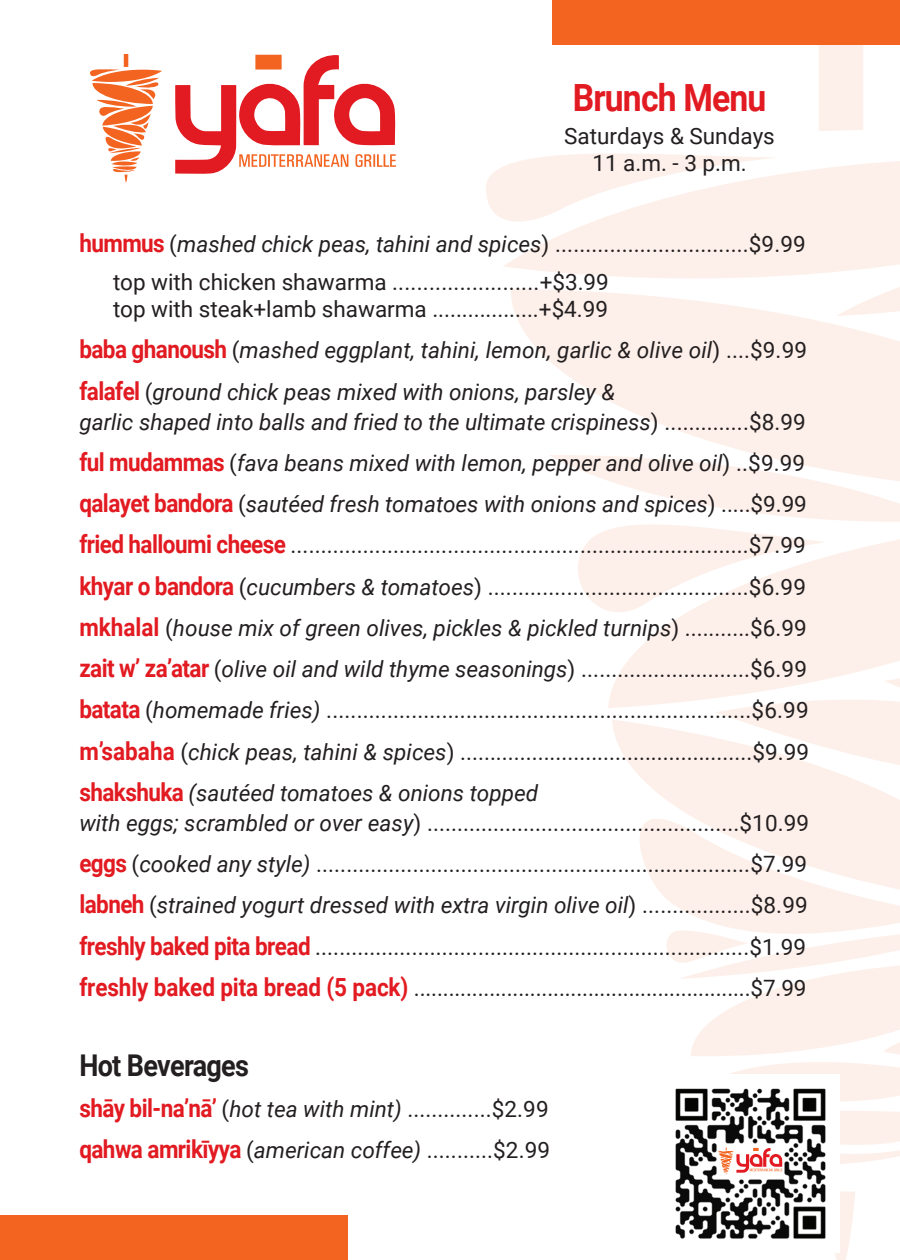
<style>
.page{position:relative;width:900px;height:1260px;background:#fff}
.page>*{position:absolute;margin:0;border:0;box-sizing:border-box;transform-origin:0 0}
.t1{font:700 37.5px "Roboto";letter-spacing:-.025em;color:#e21a21;scale:.9 1}
.t2{font:700 30px "Roboto";letter-spacing:-.025em;color:#231f20;scale:.9 1}
.B1{font:22.5px/30px "Roboto";color:#231f20}
.t3{font:italic 22.5px/30px "Roboto";color:#231f20}
.s1{font-weight:700;font-size:25px;color:#e21a21}
.s2{font-style:italic}
.s3{font-weight:700;font-style:normal;font-size:25px;color:#e21a21}
.s4{font-style:normal}
</style>
<div class="page">
<svg style="left:486px;top:45px;width:414px;height:1215px"></svg>
<svg style="left:90px;top:55px;width:306px;height:127px"></svg>
<div style="left:552px;top:0;width:348px;height:45px;background:#f36421"></div>
<div style="left:0;top:1215px;width:348px;height:45px;background:#f36421"></div>
<img style="left:661px;top:1074px;width:178px;height:179px">
<div style="left:719px;top:1145px;width:65px;height:32px;background:#fff"></div>
<svg style="left:719px;top:1147px;width:63px;height:27px"></svg>
<h1 class="t1" style="left:573px;top:72px;width:217px">Brunch Menu</h1>
<p class="B1" style="left:564px;top:120px;width:212px">Saturdays &amp; Sundays</p>
<p class="B1" style="left:592px;top:147px;width:156px">11 a.m. - 3 p.m.</p>
<h1 class="B1" style="left:79px;top:228px;width:728px"><span class="s1">hummus</span> (<span class="s2">mashed chick peas, tahini and spices</span>) ................................$9.99</h1>
<p class="B1" style="left:113px;top:266px;width:497px">top with chicken shawarma ........................+$3.99</p>
<p class="B1" style="left:113px;top:293px;width:497px">top with steak+lamb shawarma ..................+$4.99</p>
<h1 class="t3" style="left:79px;top:335px;width:729px"><span class="s3">baba ghanoush</span> <span class="s4">(</span>mashed eggplant, tahini, lemon, garlic &amp; olive oil<span class="s4">) ....$9.99</span></h1>
<h1 class="t3" style="left:79px;top:376px;width:728px"><span class="s3">falafel</span> <span class="s4">(</span>ground chick peas mixed with onions, parsley &amp;<br>garlic shaped into balls and fried to the ultimate crispiness<span class="s4">) ..............$8.99</span></h1>
<h1 class="t3" style="left:79px;top:447px;width:727px"><span class="s3">ful mudammas</span> <span class="s4">(</span>fava beans mixed with lemon, pepper and olive oil<span class="s4">) ..$9.99</span></h1>
<h1 class="t3" style="left:79px;top:488px;width:729px"><span class="s3">qalayet bandora</span> <span class="s4">(</span>sautéed fresh tomatoes with onions and spices<span class="s4">) .....$9.99</span></h1>
<h1 class="B1" style="left:79px;top:530px;width:728px"><span class="s1">fried halloumi cheese</span> ............................................................................$7.99</h1>
<h1 class="B1" style="left:79px;top:571px;width:728px"><span class="s1">khyar o bandora</span> (<span class="s2">cucumbers &amp; tomatoes</span>) ...........................................$6.99</h1>
<h1 class="t3" style="left:79px;top:612px;width:729px"><span class="s3">mkhalal</span> <span class="s4">(</span>house mix of green olives, pickles &amp; pickled turnips<span class="s4">) ...........$6.99</span></h1>
<h1 class="B1" style="left:79px;top:653px;width:729px"><span class="s1">zait w’ za’atar</span> (<span class="s2">olive oil and wild thyme seasonings</span>) ............................$6.99</h1>
<h1 class="B1" style="left:79px;top:695px;width:731px"><span class="s1">batata</span> (<span class="s2">homemade fries)</span> ......................................................................$6.99</h1>
<h1 class="B1" style="left:79px;top:736px;width:731px"><span class="s1">m’sabaha</span> (<span class="s2">chick peas, tahini &amp; spices</span>) .................................................$9.99</h1>
<h1 class="B1" style="left:79px;top:777px;width:731px"><span class="s1">shakshuka</span> <span class="s2">(sautéed tomatoes &amp; onions topped<br>with eggs; scrambled or over easy</span>) ....................................................$10.99</h1>
<h1 class="B1" style="left:79px;top:848px;width:729px"><span class="s1">eggs</span> (<span class="s2">cooked any style)</span> ........................................................................$7.99</h1>
<h1 class="t3" style="left:79px;top:890px;width:730px"><span class="s3">labneh</span> <span class="s4">(</span>strained yogurt dressed with extra virgin olive oil<span class="s4">) ..................$8.99</span></h1>
<h1 class="B1" style="left:79px;top:931px;width:728px"><span class="s1">freshly baked pita bread</span> ........................................................................$1.99</h1>
<h1 class="B1" style="left:79px;top:972px;width:729px"><span class="s1">freshly baked pita bread (5 pack)</span> ..........................................................$7.99</h1>
<h1 class="t2" style="left:79px;top:1044px;width:190px">Hot Beverages</h1>
<h1 class="B1" style="left:79px;top:1093px;width:471px"><span class="s1">shāy bil-na’nā’</span> (<span class="s2">hot tea with mint)</span> ..............$2.99</h1>
<h1 class="B1" style="left:79px;top:1135px;width:472px"><span class="s1">qahwa amrikīyya</span> (<span class="s2">american coffee)</span> ...........$2.99</h1>
</div>
